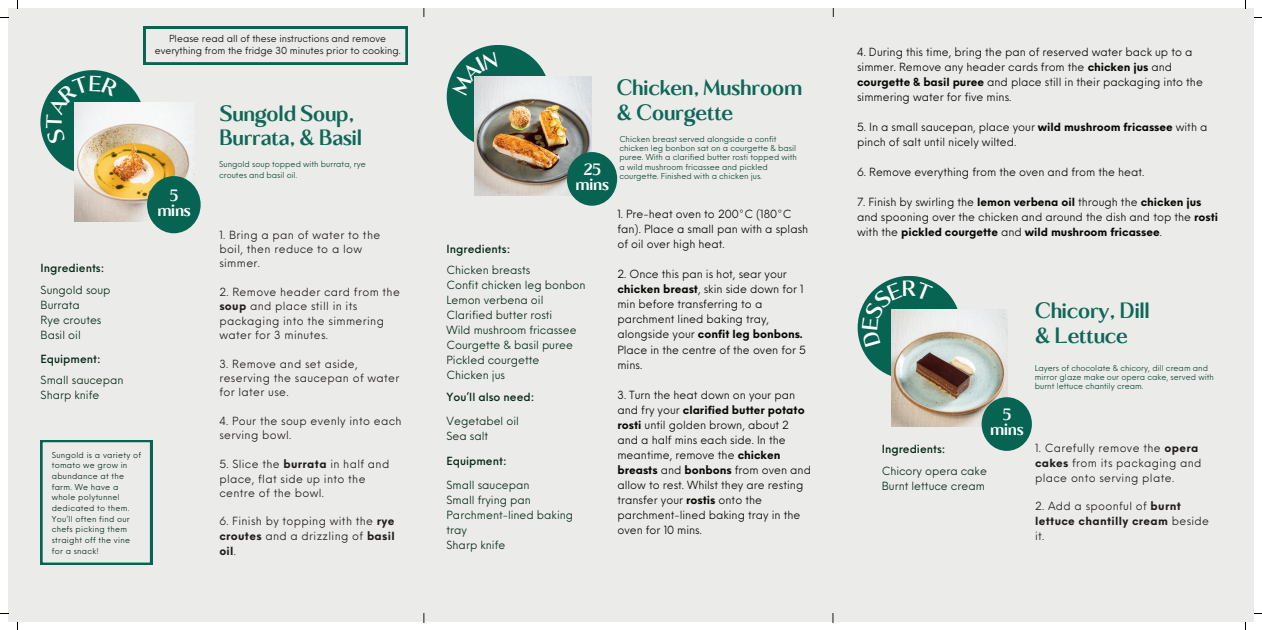
<style>
.page{position:relative;width:1262px;height:630px;background:#fff}
.page>*{position:absolute;margin:0;border:0;box-sizing:border-box;transform-origin:0 0}
.t1{font:700 14px/24.8px "Kalista Serif";color:#0e6757}
.t2{font:11px/15px "Neue Einstellung";color:#080704}
.t3{font:11px/14.2px "Neue Einstellung";letter-spacing:.03em;color:#211c1c}
.t4{font:11px/15px "Neue Einstellung";color:#062917}
.t5{font:500 11px "Neue Einstellung";color:#062917}
.t6{font:700 11px/15px "Neue Einstellung";letter-spacing:.03em;color:#211c1c}
.t7{font:700 10.9px/15px "Kalista Serif";color:#fff;text-align:center}
.t8{font:9.5px/12.8px "Neue Einstellung";color:#080704;text-align:center}
.t9{font:8px/9.3px "Neue Einstellung";color:#094436}
.t10{font:8px/10.7px "Neue Einstellung";letter-spacing:.03em;color:#062917}
.s1{font-weight:700}
.s2{font-weight:400}
</style>
<div class="page">
<div style="left:8px;top:8px;width:1246px;height:614px;background:#ebece9"></div>
<div style="left:40px;top:70px;width:105px;height:105px;background:#076352;border-radius:50%"></div>
<img style="left:75px;top:102px;width:119px;height:119px">
<div style="left:147px;top:176px;width:54px;height:57px;background:#076352;border-radius:50%"></div>
<div style="left:447px;top:45px;width:103px;height:103px;background:#076352;border-radius:50%"></div>
<img style="left:475px;top:76px;width:117px;height:120px">
<div style="left:567px;top:152px;width:50px;height:54px;background:#076352;border-radius:50%"></div>
<svg style="left:832px;top:8px;width:2px;height:614px"></svg>
<div style="left:818px;top:17px;width:46px;height:596px;background:#ebece9"></div>
<div style="left:857px;top:276px;width:104px;height:103px;background:#076352;border-radius:50%"></div>
<hr style="left:423px;top:8px;width:1px;height:614px;background:#19151b">
<div style="left:397px;top:17px;width:45px;height:596px;background:#ebece9"></div>
<svg style="left:40px;top:440px;width:112px;height:124px"></svg>
<img style="left:892px;top:310px;width:115px;height:117px">
<div style="left:981px;top:397px;width:51px;height:54px;background:#076352;border-radius:50%"></div>
<svg style="left:144px;top:27px;width:263px;height:37px"></svg>
<svg style="left:46px;top:75px;width:73px;height:69px"></svg>
<svg style="left:451px;top:51px;width:47px;height:45px"></svg>
<svg style="left:861px;top:280px;width:72px;height:67px"></svg>
<p class="t8" style="left:155px;top:31px;width:247px">Please read all of these instructions and remove everything from the fridge 30 minutes prior to cooking.</p>
<p class="t5" style="left:41px;top:258px;width:65px">Ingredients:</p>
<p class="t4" style="left:41px;top:281px;width:71px">Sungold soup<br>Burrata<br>Rye croutes<br>Basil oil</p>
<p class="t5" style="left:41px;top:349px;width:62px">Equipment:</p>
<p class="t4" style="left:41px;top:371px;width:84px">Small saucepan<br>Sharp knife</p>
<p class="t7" style="left:157px;top:189px;width:35px">5 mins</p>
<p class="t10" style="left:52px;top:448px;width:91px">Sungold is a variety of tomato we grow in abundance at the farm. We have a whole polytunnel dedicated to them.<br>You’ll often find our chefs picking them straight off the vine for a snack!</p>
<p class="t1" style="left:219px;top:103px;width:144px">Sungold Soup,<br>Burrata, &amp; Basil</p>
<p class="t9" style="left:219px;top:158px;width:148px;line-height:10.7px">Sungold soup topped with burrata, rye croutes and basil oil.</p>
<p class="t3" style="left:219px;top:226px;width:162px">1. Bring a pan of water to the boil, then reduce to a low simmer.</p>
<p class="t3" style="left:219px;top:283px;width:182px;line-height:14.5px">2. Remove header card from the <span class="s1">soup</span> and place still in its packaging into the simmering water for 3 minutes.</p>
<p class="t3" style="left:219px;top:355px;width:182px">3. Remove and set aside, reserving the saucepan of water for later use.</p>
<p class="t3" style="left:219px;top:412px;width:184px">4. Pour the soup evenly into each serving bowl.</p>
<p class="t3" style="left:219px;top:455px;width:171px;line-height:14.6px">5. Slice the <span class="s1">burrata</span> in half and place, flat side up into the centre of the bowl.</p>
<p class="t3" style="left:219px;top:512px;width:177px;line-height:15px;text-align:justify">6. Finish by topping with the <span class="s1">rye croutes</span> and a drizzling of <span class="s1">basil oil</span>.</p>
<p class="t5" style="left:447px;top:239px;width:65px">Ingredients:</p>
<p class="t7" style="left:575px;top:164px;width:35px">25 mins</p>
<p class="t4" style="left:447px;top:261px;width:141px">Chicken breasts<br>Confit chicken leg bonbon<br>Lemon verbena oil<br>Clarified butter rosti<br>Wild mushroom fricassee<br>Courgette &amp; basil puree<br>Pickled courgette<br>Chicken jus</p>
<p class="t5" style="left:447px;top:387px;width:89px">You’ll also need:</p>
<p class="t4" style="left:447px;top:412px;width:74px">Vegetabel oil<br>Sea salt</p>
<p class="t5" style="left:447px;top:451px;width:62px">Equipment:</p>
<p class="t4" style="left:447px;top:476px;width:128px">Small saucepan<br>Small frying pan<br>Parchment-lined baking tray<br>Sharp knife</p>
<p class="t1" style="left:617px;top:78px;width:187px">Chicken, Mushroom &amp; Courgette</p>
<p class="t9" style="left:619px;top:133px;width:179px">Chicken breast served alongside a confit chicken leg bonbon sat on a courgette &amp; basil puree. With a clarified butter rosti topped with a wild mushroom fricassee and pickled courgette. Finished with a chicken jus.</p>
<p class="t2" style="left:617px;top:206px;width:192px">1. Pre-heat oven to 200°C (180°C fan). Place a small pan with a splash of oil over high heat.</p>
<p class="t2" style="left:617px;top:266px;width:190px">2. Once this pan is hot, sear your <span class="s1">chicken breast</span>, skin side down for 1 min before transferring to a parchment lined baking tray, alongside your <span class="s1">confit leg bonbons.<br></span>Place in the centre of the oven for 5 mins.</p>
<p class="t2" style="left:617px;top:386px;width:195px">3. Turn the heat down on your pan and fry your <span class="s1">clarified butter potato rosti</span> until golden brown, about 2 and a half mins each side. In the meantime, remove the <span class="s1">chicken breasts</span> and <span class="s1">bonbons</span> from oven and allow to rest. Whilst they are resting transfer your <span class="s1">rostis</span> onto the parchment-lined baking tray in the oven for 10 mins.</p>
<p class="t2" style="left:857px;top:43px;width:347px">4. During this time, bring the pan of reserved water back up to a simmer. Remove any header cards from the <span class="s1">chicken jus</span> and <span class="s1">courgette &amp; basil puree</span> and place still in their packaging into the simmering water for five mins.</p>
<p class="t2" style="left:857px;top:118px;width:352px">5. In a small saucepan, place your <span class="s1">wild mushroom fricassee</span> with a pinch of salt until nicely wilted.</p>
<p class="t2" style="left:857px;top:163px;width:289px">6. Remove everything from the oven and from the heat.</p>
<p class="t2" style="left:857px;top:193px;width:363px">7. Finish by swirling the <span class="s1">lemon verbena oil</span> through the <span class="s1">chicken jus </span>and spooning over the chicken and around the dish and top the <span class="s1">rosti </span>with the <span class="s1">pickled courgette</span> and <span class="s1">wild mushroom fricassee</span>.</p>
<p class="t1" style="left:1035px;top:301px;width:116px">Chicory, Dill &amp; Lettuce</p>
<p class="t7" style="left:990px;top:409px;width:35px">5 mins</p>
<p class="t5" style="left:882px;top:439px;width:65px">Ingredients:</p>
<p class="t4" style="left:882px;top:462px;width:107px">Chicory opera cake<br>Burnt lettuce cream</p>
<p class="t9" style="left:1035px;top:362px;width:180px">Layers of chocolate &amp; chicory, dill cream and mirror glaze make our opera cake, served with burnt lettuce chantily cream.</p>
<p class="t3" style="left:1035px;top:439px;width:168px;line-height:15px">1. Carefully remove the <span class="s1">opera cakes</span> from its packaging and place onto serving plate.</p>
<p class="t6" style="left:1035px;top:497px;width:176px"><span class="s2">2. Add a spoonful of</span> burnt lettuce chantilly cream <span class="s2">beside it.</span></p>
</div>
